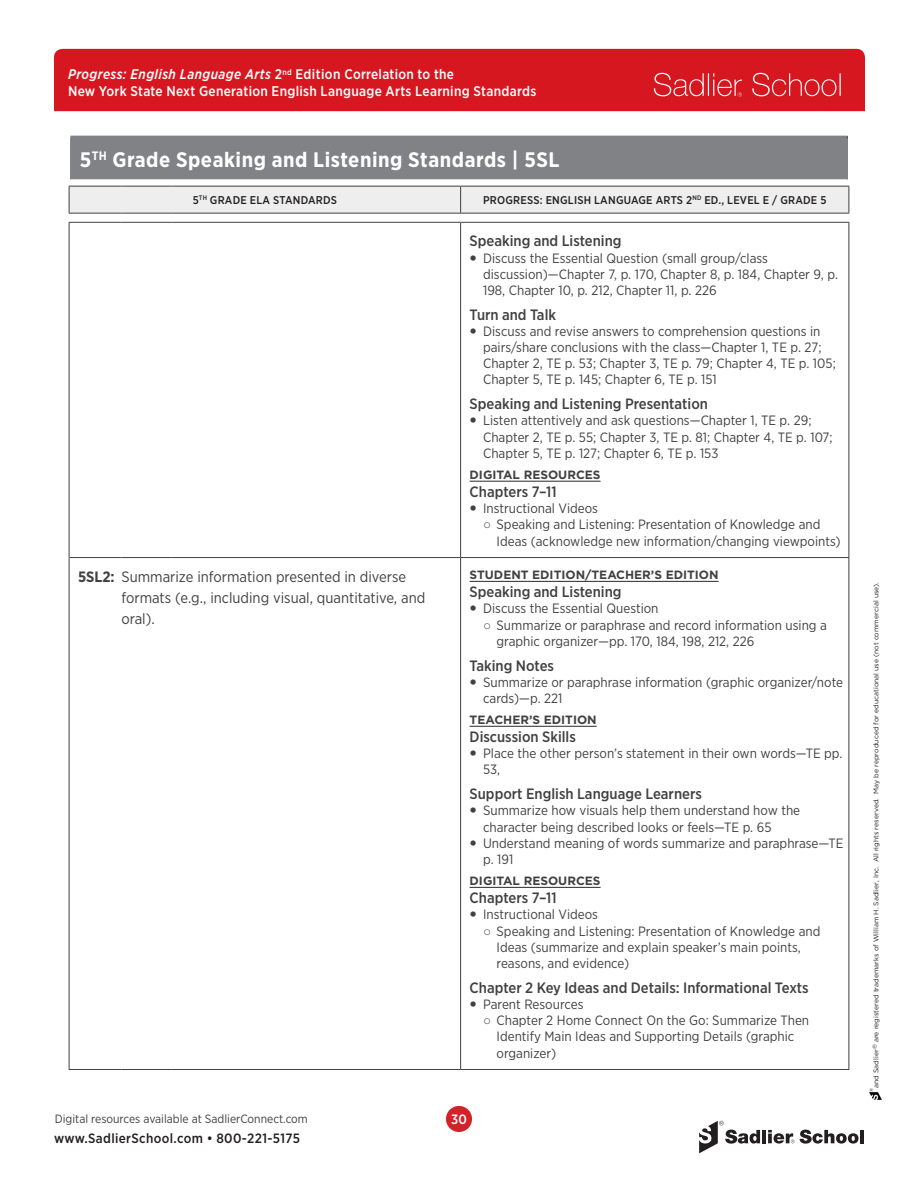
<style>
.page{position:relative;width:918px;height:1188px;background:#fff}
.page>*{position:absolute;margin:0;border:0;box-sizing:border-box;transform-origin:0 0}
.t1{font:700 21px "Gotham Narrow";letter-spacing:.025em;color:#fff}
.Features_Citations_H{font:500 15px "Gotham Narrow";color:#414142}
.Standard_Code{font:15px/21px "Gotham Narrow";color:#414142}
.t2{font:500 14.1px "Gotham Narrow";letter-spacing:.02em;color:#fff}
.t3{font:italic 500 13.95px "Gotham Narrow";letter-spacing:.03em;color:#fff}
.t4{font:13.5px/16.2px "Gotham Narrow";color:#414142}
.t5{font:500 13.5px "Gotham Narrow";letter-spacing:.025em;color:#231f20}
.t6{font:500 13.5px "Gotham Narrow";color:#fff}
.Citation_Subhead{font:700 12px "Gotham";color:#414142}
.t7{font:12px "Gotham Narrow";color:#414142}
.Table_header{font:500 11.25px "Gotham Narrow";letter-spacing:.02em;color:#231f20}
.t8{font:6.9px "Gotham";color:#231f20}
.t9{font:4.8px "Gotham";color:#231f20}
.s1{font-style:normal}
.s2{font-family:"Arial"}
.s3{font-weight:700}
</style>
<div class="page">
<div style="left:54px;top:49px;width:811px;height:62px;background:#d7171f"></div>
<svg style="left:654px;top:73px;width:88px;height:24px"></svg>
<svg style="left:752px;top:73px;width:89px;height:23px"></svg>
<svg style="left:869px;top:1093px;width:13px;height:7px"></svg>
<svg style="left:699px;top:1121px;width:61px;height:32px"></svg>
<hr style="left:762px;top:1130px;width:4px;height:13px;background:#231f20">
<svg style="left:800px;top:1130px;width:59px;height:14px"></svg>
<hr style="left:860px;top:1130px;width:4px;height:13px;background:#231f20">
<svg style="left:768px;top:1130px;width:26px;height:14px"></svg>
<div style="left:446px;top:1106px;width:26px;height:26px;background:#d1232a;border-radius:50%"></div>
<div style="left:71px;top:136px;width:776px;height:44px;background:#808285"></div>
<hr style="left:70px;top:137px;width:1px;height:43px;background:#808285">
<hr style="left:70px;top:136px;width:778px;height:1px;background:#808285">
<hr style="left:847px;top:137px;width:1px;height:43px;background:#414142">
<hr style="left:70px;top:138px;width:778px;height:1px;background:#808285">
<hr style="left:847px;top:139px;width:1px;height:40px;background:#808285">
<hr style="left:70px;top:179px;width:778px;height:1px;background:#dcdddf">
<hr style="left:69px;top:557px;width:52px;height:1px;background:#414142">
<hr style="left:69px;top:1069px;width:52px;height:1px;background:#414142">
<hr style="left:69px;top:213px;width:52px;height:1px;background:#414142">
<hr style="left:121px;top:213px;width:51px;height:1px;background:#414142">
<hr style="left:172px;top:213px;width:289px;height:1px;background:#414142">
<hr style="left:461px;top:213px;width:388px;height:1px;background:#414142">
<svg style="left:69px;top:186px;width:781px;height:27px"></svg>
<hr style="left:69px;top:222px;width:52px;height:1px;background:#414142">
<hr style="left:121px;top:222px;width:51px;height:1px;background:#414142">
<hr style="left:172px;top:222px;width:289px;height:1px;background:#414142">
<hr style="left:461px;top:222px;width:388px;height:1px;background:#414142">
<hr style="left:69px;top:223px;width:1px;height:335px;background:#414142">
<hr style="left:69px;top:558px;width:1px;height:511px;background:#414142">
<hr style="left:460px;top:223px;width:1px;height:334px;background:#414142">
<hr style="left:849px;top:223px;width:1px;height:334px;background:#414142">
<hr style="left:460px;top:557px;width:389px;height:1px;background:#414142">
<hr style="left:460px;top:1069px;width:389px;height:1px;background:#414142">
<hr style="left:849px;top:558px;width:1px;height:511px;background:#414142">
<hr style="left:121px;top:557px;width:51px;height:1px;background:#414142">
<hr style="left:172px;top:557px;width:288px;height:1px;background:#414142">
<hr style="left:460px;top:558px;width:1px;height:511px;background:#414142">
<hr style="left:121px;top:1069px;width:51px;height:1px;background:#414142">
<hr style="left:172px;top:1069px;width:288px;height:1px;background:#414142">
<hr style="left:470px;top:481px;width:131px;height:1px;background:#414142">
<hr style="left:470px;top:581px;width:249px;height:1px;background:#414142">
<hr style="left:470px;top:726px;width:127px;height:1px;background:#414142">
<hr style="left:470px;top:887px;width:131px;height:1px;background:#414142">
<p class="t3" style="left:68px;top:65px;width:388px">Progress: English Language Arts <span class="s1">2</span><sup>nd</sup> <span class="s1">Edition Correlation to the</span></p>
<p class="t2" style="left:68px;top:82px;width:470px">New York State Next Generation English Language Arts Learning Standards</p>
<h1 class="t1" style="left:80px;top:147px;width:481px">5<sup>TH</sup> Grade Speaking and Listening Standards | 5SL</h1>
<p class="Table_header" style="left:193px;top:193px;width:146px">5<sup>TH</sup> GRADE ELA STANDARDS</p>
<p class="Table_header" style="left:483px;top:193px;width:345px">PROGRESS: ENGLISH LANGUAGE ARTS 2<sup>ND</sup> ED., LEVEL E / GRADE 5</p>
<p class="Features_Citations_H" style="left:470px;top:232px;width:154px">Speaking and Listening</p>
<p class="t4" style="left:483px;top:249px;width:356px">Discuss the Essential Question (small group/class discussion)—Chapter 7, p. 170, Chapter 8, p. 184, Chapter 9, p.<br>198, Chapter 10, p. 212, Chapter 11, p. 226</p>
<p class="Features_Citations_H" style="left:470px;top:305px;width:88px">Turn and Talk</p>
<p class="t4" style="left:483px;top:323px;width:354px">Discuss and revise answers to comprehension questions in pairs/share conclusions with the class—Chapter 1, TE p. 27; Chapter 2, TE p. 53; Chapter 3, TE p. 79; Chapter 4, TE p. 105; Chapter 5, TE p. 145; Chapter 6, TE p. 151</p>
<p class="Features_Citations_H" style="left:470px;top:394px;width:240px">Speaking and Listening Presentation</p>
<p class="t4" style="left:483px;top:412px;width:351px">Listen attentively and ask questions—Chapter 1, TE p. 29;<br>Chapter 2, TE p. 55; Chapter 3, TE p. 81; Chapter 4, TE p. 107;<br>Chapter 5, TE p. 127; Chapter 6, TE p. 153</p>
<p class="Citation_Subhead" style="left:470px;top:467px;width:132px">DIGITAL RESOURCES</p>
<p class="Features_Citations_H" style="left:470px;top:482px;width:89px">Chapters 7–11</p>
<p class="t4" style="left:483px;top:500px;width:116px">Instructional Videos</p>
<p class="t4" style="left:497px;top:516px;width:346px;text-indent:-14px"><span class="s2">○</span> Speaking and Listening: Presentation of Knowledge and<br>Ideas (acknowledge new information/changing viewpoints)</p>
<p class="Standard_Code" style="left:78px;top:565px;width:330px"><span class="s3">5SL2:</span> Summarize information presented in diverse</p>
<p class="Standard_Code" style="left:121px;top:586px;width:305px">formats (e.g., including visual, quantitative, and oral).</p>
<p class="Citation_Subhead" style="left:470px;top:567px;width:251px">STUDENT EDITION/TEACHER’S EDITION</p>
<p class="Features_Citations_H" style="left:470px;top:582px;width:154px">Speaking and Listening</p>
<p class="t4" style="left:483px;top:600px;width:177px">Discuss the Essential Question</p>
<p class="t4" style="left:497px;top:616px;width:332px;text-indent:-14px"><span class="s2">○</span> Summarize or paraphrase and record information using a graphic organizer—pp. 170, 184, 198, 212, 226</p>
<p class="Features_Citations_H" style="left:470px;top:656px;width:86px">Taking Notes</p>
<p class="t4" style="left:483px;top:674px;width:361px">Summarize or paraphrase information (graphic organizer/note cards)—p. 221</p>
<p class="Citation_Subhead" style="left:470px;top:712px;width:129px">TEACHER’S EDITION</p>
<p class="Features_Citations_H" style="left:470px;top:727px;width:108px">Discussion Skills</p>
<p class="t4" style="left:483px;top:745px;width:361px">Place the other person’s statement in their own words—TE pp.<br>53,</p>
<p class="Features_Citations_H" style="left:470px;top:784px;width:234px">Support English Language Learners</p>
<p class="t4" style="left:483px;top:802px;width:319px">Summarize how visuals help them understand how the character being described looks or feels—TE p. 65</p>
<p class="t4" style="left:483px;top:835px;width:362px">Understand meaning of words summarize and paraphrase—TE p. 191</p>
<p class="Citation_Subhead" style="left:470px;top:873px;width:132px">DIGITAL RESOURCES</p>
<p class="Features_Citations_H" style="left:470px;top:888px;width:89px">Chapters 7–11</p>
<p class="t4" style="left:483px;top:906px;width:116px">Instructional Videos</p>
<p class="t4" style="left:497px;top:922px;width:325px;text-indent:-14px"><span class="s2">○</span> Speaking and Listening: Presentation of Knowledge and<br>Ideas (summarize and explain speaker’s main points, reasons, and evidence)</p>
<p class="Features_Citations_H" style="left:470px;top:978px;width:341px">Chapter 2 Key Ideas and Details: Informational Texts</p>
<p class="t4" style="left:483px;top:996px;width:102px">Parent Resources</p>
<p class="t4" style="left:497px;top:1012px;width:314px;text-indent:-14px"><span class="s2">○</span> Chapter 2 Home Connect On the Go: Summarize Then<br>Identify Main Ideas and Supporting Details (graphic organizer)</p>
<p class="t7" style="left:55px;top:1111px;width:255px">Digital resources available at SadlierConnect.com</p>
<p class="t6" style="left:451px;top:1110px;width:17px">30</p>
<p class="t5" style="left:54px;top:1129px;width:248px">www.SadlierSchool.com • 800-221-5175</p>
<p class="t8" style="left:872px;top:1088px;width:507px;rotate:-90deg">and Sadlier<sup>®</sup> are registered trademarks of William H. Sadlier, Inc. All rights reserved. May be reproduced for educational use (not commercial use).</p>
<p class="t9" style="left:868px;top:1092px;width:6px;rotate:-90deg">®</p>
</div>
